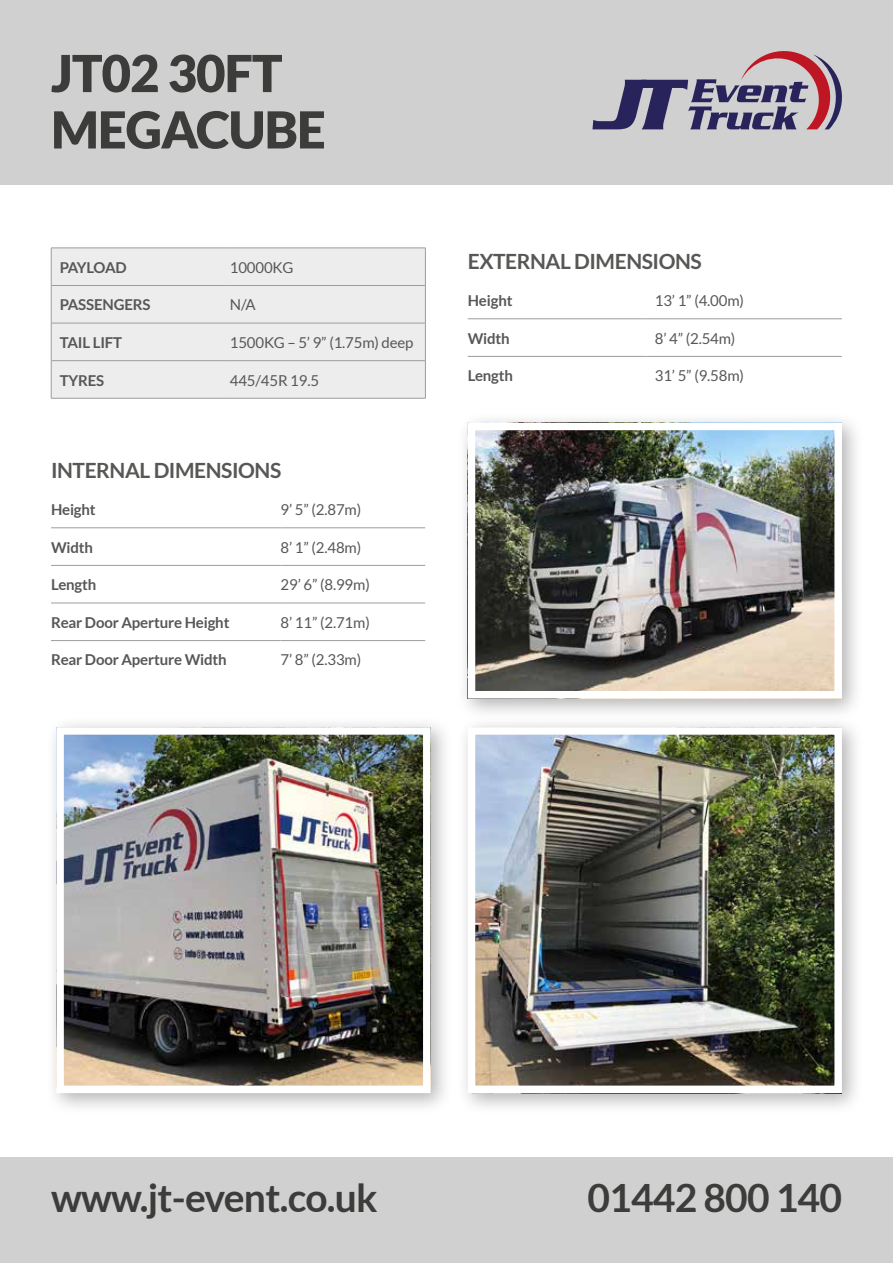
<style>
.page{position:relative;width:893px;height:1263px;background:#fff}
.page>*{position:absolute;margin:0;border:0;box-sizing:border-box;transform-origin:0 0}
.t1{font:900 51px/56.4px "Lato";letter-spacing:-.02em;color:#3c3c3b}
.t2{font:700 39px "Lato";letter-spacing:-.02em;color:#3c3c3b}
.t3{font:700 21px "Lato";letter-spacing:-.02em;color:#575756}
.t4{font:15px "Lato";letter-spacing:-.01em;color:#575756}
.t5{font:700 15px "Lato";letter-spacing:-.01em;color:#575756}
.t6{font:700 15px "Lato";letter-spacing:-.04em;color:#575756}
</style>
<div class="page">
<div style="left:0;top:0;width:893px;height:185px;background:#d0d0d0"></div>
<div style="left:0;top:1157px;width:893px;height:106px;background:#d0d0d0"></div>
<div style="left:52px;top:249px;width:373px;height:149px;background:#ededed"></div>
<hr style="left:51px;top:248px;width:179px;height:1px;background:#9d9d9c">
<hr style="left:51px;top:248px;width:1px;height:37px;background:#9d9d9c">
<hr style="left:230px;top:248px;width:196px;height:1px;background:#9d9d9c">
<hr style="left:425px;top:248px;width:1px;height:37px;background:#9d9d9c">
<hr style="left:51px;top:285px;width:179px;height:1px;background:#9d9d9c">
<hr style="left:51px;top:286px;width:1px;height:37px;background:#9d9d9c">
<hr style="left:230px;top:285px;width:196px;height:1px;background:#9d9d9c">
<hr style="left:425px;top:286px;width:1px;height:37px;background:#9d9d9c">
<hr style="left:51px;top:323px;width:179px;height:1px;background:#9d9d9c">
<hr style="left:51px;top:323px;width:1px;height:37px;background:#9d9d9c">
<hr style="left:230px;top:323px;width:196px;height:1px;background:#9d9d9c">
<hr style="left:425px;top:323px;width:1px;height:37px;background:#9d9d9c">
<hr style="left:51px;top:360px;width:179px;height:1px;background:#9d9d9c">
<hr style="left:51px;top:361px;width:1px;height:37px;background:#9d9d9c">
<hr style="left:230px;top:360px;width:196px;height:1px;background:#9d9d9c">
<hr style="left:425px;top:361px;width:1px;height:37px;background:#9d9d9c">
<hr style="left:51px;top:398px;width:179px;height:1px;background:#9d9d9c">
<hr style="left:230px;top:398px;width:196px;height:1px;background:#9d9d9c">
<svg style="left:51px;top:528px;width:374px;height:75px"></svg>
<hr style="left:51px;top:527px;width:230px;height:1px;background:#9d9d9c">
<hr style="left:281px;top:527px;width:144px;height:1px;background:#9d9d9c">
<hr style="left:51px;top:565px;width:230px;height:1px;background:#9d9d9c">
<hr style="left:281px;top:565px;width:144px;height:1px;background:#9d9d9c">
<hr style="left:51px;top:603px;width:230px;height:1px;background:#9d9d9c">
<hr style="left:281px;top:603px;width:144px;height:1px;background:#9d9d9c">
<hr style="left:51px;top:640px;width:230px;height:1px;background:#9d9d9c">
<hr style="left:281px;top:640px;width:144px;height:1px;background:#9d9d9c">
<svg style="left:468px;top:318px;width:374px;height:38px"></svg>
<hr style="left:468px;top:319px;width:178px;height:1px;background:#9d9d9c">
<hr style="left:646px;top:319px;width:196px;height:1px;background:#9d9d9c">
<hr style="left:468px;top:356px;width:178px;height:1px;background:#9d9d9c">
<hr style="left:646px;top:356px;width:196px;height:1px;background:#9d9d9c">
<div style="left:456px;top:411px;width:408px;height:310px;background:#000;opacity:.3"></div>
<img style="left:477px;top:432px;width:356px;height:257px">
<div style="left:468px;top:423px;width:374px;height:275px;border:8px solid #fff"></div>
<div style="left:45px;top:716px;width:408px;height:399px;background:#000;opacity:.3"></div>
<img style="left:65px;top:736px;width:357px;height:348px">
<div style="left:56px;top:727px;width:375px;height:366px;border:8px solid #fff"></div>
<div style="left:456px;top:716px;width:408px;height:399px;background:#000;opacity:.3"></div>
<img style="left:477px;top:736px;width:356px;height:348px">
<div style="left:468px;top:727px;width:374px;height:366px;border:8px solid #fff"></div>
<svg style="left:592px;top:51px;width:250px;height:78px"></svg>
<h1 class="t1" style="left:51px;top:44px;width:276px">JT02 30FT<br>MEGACUBE</h1>
<p class="t6" style="left:60px;top:259px;width:69px">PAYLOAD</p>
<p class="t4" style="left:230px;top:259px;width:65px">10000KG</p>
<p class="t5" style="left:60px;top:296px;width:92px">PASSENGERS</p>
<p class="t4" style="left:230px;top:297px;width:27px">N/A</p>
<p class="t5" style="left:60px;top:334px;width:64px">TAIL LIFT</p>
<p class="t4" style="left:230px;top:334px;width:185px">1500KG – 5’ 9” (1.75m) deep</p>
<p class="t5" style="left:60px;top:371px;width:46px">TYRES</p>
<p class="t4" style="left:230px;top:372px;width:91px">445/45R 19.5</p>
<h3 class="t3" style="left:51px;top:458px;width:232px">INTERNAL DIMENSIONS</h3>
<p class="t5" style="left:51px;top:501px;width:46px">Height</p>
<p class="t4" style="left:281px;top:501px;width:82px">9’ 5” (2.87m)</p>
<p class="t5" style="left:51px;top:539px;width:44px">Width</p>
<p class="t4" style="left:281px;top:539px;width:82px">8’ 1” (2.48m)</p>
<p class="t5" style="left:51px;top:576px;width:47px">Length</p>
<p class="t4" style="left:281px;top:576px;width:91px">29’ 6” (8.99m)</p>
<p class="t5" style="left:51px;top:614px;width:180px">Rear Door Aperture Height</p>
<p class="t4" style="left:281px;top:614px;width:91px">8’ 11” (2.71m)</p>
<p class="t5" style="left:51px;top:651px;width:177px">Rear Door Aperture Width</p>
<p class="t4" style="left:281px;top:652px;width:82px">7’ 8” (2.33m)</p>
<h3 class="t3" style="left:468px;top:249px;width:236px">EXTERNAL DIMENSIONS</h3>
<p class="t5" style="left:468px;top:292px;width:46px">Height</p>
<p class="t4" style="left:655px;top:292px;width:91px">13’ 1” (4.00m)</p>
<p class="t5" style="left:468px;top:330px;width:44px">Width</p>
<p class="t4" style="left:655px;top:330px;width:82px">8’ 4” (2.54m)</p>
<p class="t5" style="left:468px;top:367px;width:47px">Length</p>
<p class="t4" style="left:655px;top:367px;width:91px">31’ 5” (9.58m)</p>
<h2 class="t2" style="left:51px;top:1176px;width:328px">www.jt-event.co.uk</h2>
<h2 class="t2" style="left:587px;top:1176px;width:256px">01442 800 140</h2>
</div>
